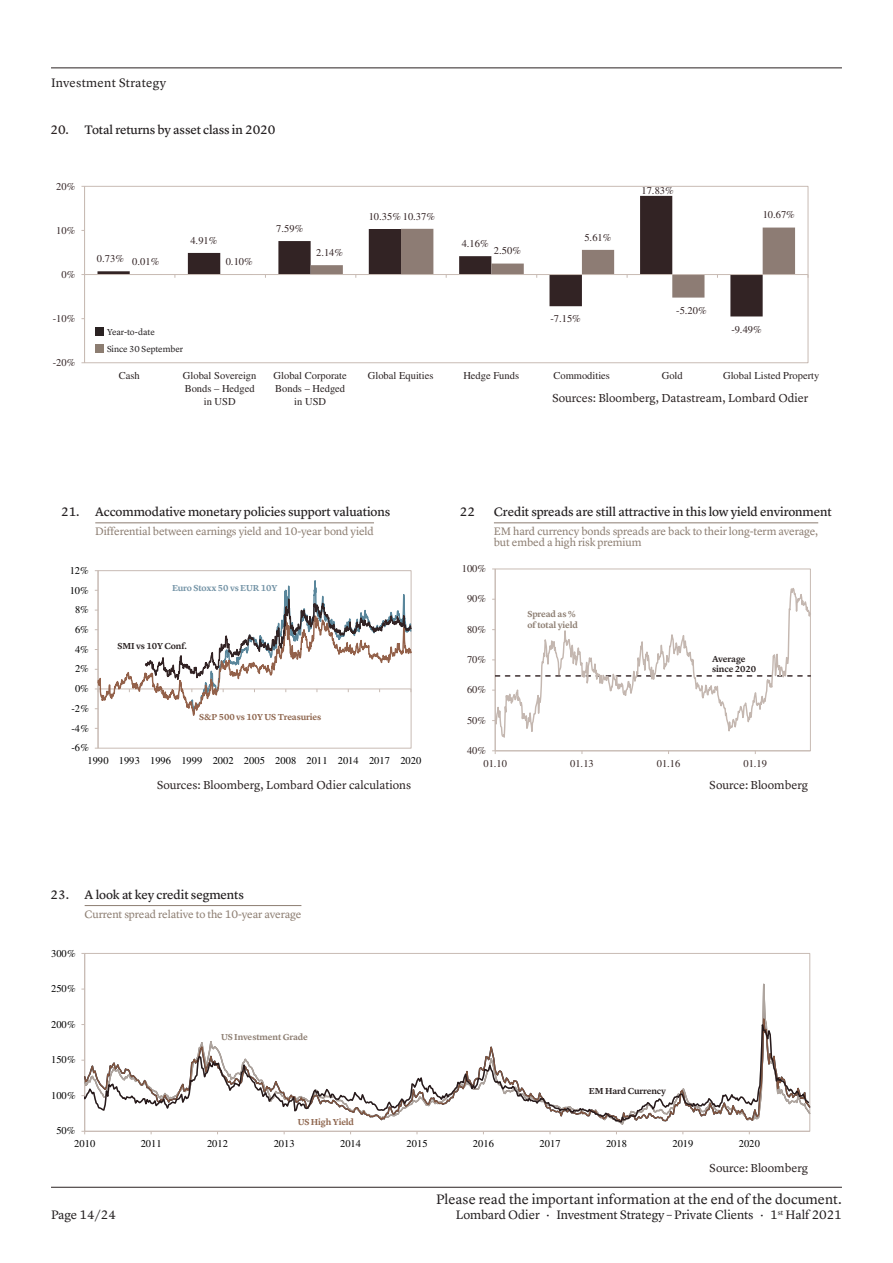
<style>
.page{position:relative;width:893px;height:1263px;background:#fff}
.page>*{position:absolute;margin:0;border:0;box-sizing:border-box;transform-origin:0 0}
.t1{font:14.25px "Lyon Text";color:#231f20}
.t2{font:12.75px "Lyon Text Regular No.2";letter-spacing:-.01em;color:#231f20}
.t3{font:12.75px "Lyon Text";letter-spacing:-.01em;color:#231f20}
.t4{font:12.75px "Lyon Text";letter-spacing:.02em;color:#231f20}
.t5{font:12px "Lyon Text";color:#2a2222}
.t6{font:11.25px "Lyon Text";letter-spacing:-.01em;color:#8c7d71}
.t7{font:10.5px "Times LT Std";color:#000001}
.t8{font:10.5px/12.8px "Times LT Std";color:#2a2222;text-align:center}
.t9{font:10.5px "Times LT Std";color:#322324}
.t10{font:10.5px "Times LT Std";color:#362726}
.t11{font:600 9px/10.8px "Lyon Text";letter-spacing:-.01em;color:#2a2222}
.t12{font:600 9px/10.8px "Lyon Text";letter-spacing:-.015em;color:#8c7d71}
.t13{font:600 9px "Lyon Text";letter-spacing:-.015em;color:#8d644c}
.t14{font:9px "Lyon Text";letter-spacing:-.01em;color:#231f20}
.t15{font:600 9px "Lyon Text";letter-spacing:-.01em;color:#7292a5}
.s1{color:#2a2222}
</style>
<div class="page">
<div style="left:84px;top:186px;width:724px;height:177px;border:1px solid #c8bbb4"></div>
<svg style="left:97px;top:196px;width:666px;height:120px"></svg>
<svg style="left:130px;top:228px;width:665px;height:70px"></svg>
<hr style="left:84px;top:186px;width:1px;height:177px;background:#c8bbb4">
<hr style="left:85px;top:274px;width:723px;height:1px;background:#c8bbb4">
<hr style="left:85px;top:905px;width:216px;height:1px;background:#8c7d71">
<hr style="left:95px;top:523px;width:279px;height:1px;background:#8c7d71">
<hr style="left:98px;top:571px;width:1px;height:177px;background:#c8bbb4">
<svg style="left:98px;top:570px;width:314px;height:156px"></svg>
<svg style="left:144px;top:570px;width:268px;height:148px"></svg>
<hr style="left:494px;top:523px;width:324px;height:1px;background:#8c7d71">
<hr style="left:495px;top:569px;width:1px;height:182px;background:#c8bbb4">
<svg style="left:495px;top:581px;width:316px;height:171px"></svg>
<hr style="left:84px;top:953px;width:1px;height:178px;background:#c8bbb4">
<hr style="left:85px;top:1131px;width:725px;height:1px;background:#c8bbb4">
<svg style="left:85px;top:953px;width:726px;height:173px"></svg>
<svg style="left:85px;top:995px;width:726px;height:128px"></svg>
<svg style="left:85px;top:1013px;width:725px;height:111px"></svg>
<hr style="left:51px;top:1187px;width:791px;height:1px;background:#2a2222">
<hr style="left:51px;top:68px;width:791px;height:1px;background:#2a2222">
<div style="left:95px;top:344px;width:9px;height:9px;background:#8c7d71"></div>
<div style="left:95px;top:327px;width:9px;height:9px;background:#2a2222"></div>
<p class="t4" style="left:51px;top:73px;width:117px">Investment Strategy</p>
<p class="t2" style="left:51px;top:120px;width:226px"><span class="s1">20.</span> Total returns by asset class in 2020</p>
<p class="t9" style="left:56px;top:180px;width:21px">20%</p>
<p class="t9" style="left:56px;top:224px;width:21px">10%</p>
<p class="t9" style="left:62px;top:268px;width:15px">0%</p>
<p class="t9" style="left:53px;top:312px;width:24px">-10%</p>
<p class="t9" style="left:53px;top:357px;width:24px">-20%</p>
<p class="t9" style="left:97px;top:253px;width:29px">0.73%</p>
<p class="t9" style="left:190px;top:234px;width:29px">4.91%</p>
<p class="t9" style="left:132px;top:256px;width:29px">0.01%</p>
<p class="t9" style="left:226px;top:256px;width:29px">0.10%</p>
<p class="t14" style="left:107px;top:325px;width:49px">Year-to-date</p>
<p class="t14" style="left:107px;top:342px;width:78px">Since 30 September</p>
<p class="t9" style="left:276px;top:223px;width:29px">7.59%</p>
<p class="t9" style="left:369px;top:210px;width:68px">10.35% 10.37%</p>
<p class="t9" style="left:462px;top:238px;width:29px">4.16%</p>
<p class="t9" style="left:316px;top:247px;width:29px">2.14%</p>
<p class="t9" style="left:494px;top:245px;width:29px">2.50%</p>
<p class="t9" style="left:584px;top:231px;width:29px">5.61%</p>
<p class="t9" style="left:550px;top:313px;width:32px">-7.15%</p>
<p class="t9" style="left:641px;top:185px;width:34px">17.83%</p>
<p class="t9" style="left:763px;top:209px;width:34px">10.67%</p>
<p class="t9" style="left:676px;top:304px;width:32px">-5.20%</p>
<p class="t9" style="left:731px;top:323px;width:32px">-9.49%</p>
<p class="t8" style="left:119px;top:369px;width:22px">Cash</p>
<p class="t8" style="left:183px;top:369px;width:75px">Global Sovereign<br>Bonds – Hedged in USD</p>
<p class="t8" style="left:274px;top:369px;width:75px">Global Corporate</p>
<p class="t8" style="left:368px;top:369px;width:67px">Global Equities</p>
<p class="t8" style="left:463px;top:369px;width:57px">Hedge Funds</p>
<p class="t8" style="left:553px;top:369px;width:58px">Commodities</p>
<p class="t8" style="left:662px;top:369px;width:22px">Gold</p>
<p class="t8" style="left:723px;top:369px;width:98px">Global Listed Property</p>
<p class="t8" style="left:275px;top:382px;width:71px">Bonds – Hedged in USD</p>
<p class="t5" style="left:552px;top:389px;width:258px">Sources: Bloomberg, Datastream, Lombard Odier</p>
<p class="t2" style="left:61px;top:502px;width:330px">21. Accommodative monetary policies support valuations</p>
<p class="t6" style="left:95px;top:522px;width:280px">Differential between earnings yield and 10-year bond yield</p>
<p class="t7" style="left:70px;top:564px;width:21px">12%</p>
<p class="t7" style="left:70px;top:584px;width:21px">10%</p>
<p class="t7" style="left:75px;top:604px;width:15px">8%</p>
<p class="t7" style="left:75px;top:623px;width:15px">6%</p>
<p class="t7" style="left:75px;top:643px;width:15px">4%</p>
<p class="t7" style="left:75px;top:663px;width:15px">2%</p>
<p class="t7" style="left:75px;top:683px;width:15px">0%</p>
<p class="t7" style="left:72px;top:702px;width:19px">-2%</p>
<p class="t7" style="left:72px;top:722px;width:19px">-4%</p>
<p class="t7" style="left:72px;top:742px;width:19px">-6%</p>
<p class="t15" style="left:172px;top:581px;width:107px">Euro Stoxx 50 vs EUR 10Y</p>
<p class="t11" style="left:118px;top:640px;width:71px">SMI vs 10Y Conf.</p>
<p class="t13" style="left:199px;top:710px;width:124px">S&amp;P 500 vs 10Y US Treasuries</p>
<p class="t7" style="left:88px;top:754px;width:335px">1990 1993 1996 1999 2002 2005 2008 2011 2014 2017 2020</p>
<p class="t5" style="left:157px;top:776px;width:255px">Sources: Bloomberg, Lombard Odier calculations</p>
<p class="t2" style="left:51px;top:885px;width:195px">23. A look at key credit segments</p>
<p class="t6" style="left:85px;top:905px;width:218px">Current spread relative to the 10-year average</p>
<p class="t7" style="left:51px;top:947px;width:26px">300%</p>
<p class="t7" style="left:51px;top:983px;width:26px">250%</p>
<p class="t7" style="left:51px;top:1018px;width:26px">200%</p>
<p class="t7" style="left:51px;top:1054px;width:26px">150%</p>
<p class="t7" style="left:51px;top:1089px;width:26px">100%</p>
<p class="t7" style="left:56px;top:1125px;width:21px">50%</p>
<p class="t12" style="left:221px;top:1031px;width:88px">US Investment Grade</p>
<p class="t13" style="left:298px;top:1115px;width:58px">US High Yield</p>
<p class="t2" style="left:460px;top:502px;width:17px">22</p>
<p class="t2" style="left:494px;top:502px;width:339px">Credit spreads are still attractive in this low yield environment</p>
<p class="t6" style="left:494px;top:522px;width:326px">EM hard currency bonds spreads are back to their long-term average,</p>
<p class="t6" style="left:494px;top:534px;width:149px">but embed a high risk premium</p>
<p class="t10" style="left:462px;top:563px;width:26px">100%</p>
<p class="t10" style="left:467px;top:593px;width:21px">90%</p>
<p class="t10" style="left:467px;top:623px;width:21px">80%</p>
<p class="t10" style="left:467px;top:654px;width:21px">70%</p>
<p class="t10" style="left:467px;top:684px;width:21px">60%</p>
<p class="t10" style="left:467px;top:714px;width:21px">50%</p>
<p class="t10" style="left:467px;top:745px;width:21px">40%</p>
<p class="t12" style="left:528px;top:608px;width:52px">Spread as % of total yield</p>
<p class="t11" style="left:712px;top:652px;width:46px">Average since 2020</p>
<p class="t10" style="left:483px;top:757px;width:25px">01.10</p>
<p class="t10" style="left:570px;top:757px;width:25px">01.13</p>
<p class="t10" style="left:657px;top:757px;width:25px">01.16</p>
<p class="t10" style="left:743px;top:757px;width:25px">01.19</p>
<p class="t5" style="left:710px;top:776px;width:100px">Source: Bloomberg</p>
<p class="t11" style="left:589px;top:1084px;width:79px">EM Hard Currency</p>
<p class="t7" style="left:74px;top:1137px;width:23px">2010</p>
<p class="t7" style="left:141px;top:1137px;width:23px">2011</p>
<p class="t7" style="left:207px;top:1137px;width:23px">2012</p>
<p class="t7" style="left:274px;top:1137px;width:23px">2013</p>
<p class="t7" style="left:340px;top:1137px;width:23px">2014</p>
<p class="t7" style="left:407px;top:1137px;width:23px">2015</p>
<p class="t7" style="left:473px;top:1137px;width:23px">2016</p>
<p class="t7" style="left:540px;top:1137px;width:23px">2017</p>
<p class="t7" style="left:606px;top:1137px;width:23px">2018</p>
<p class="t7" style="left:672px;top:1137px;width:23px">2019</p>
<p class="t7" style="left:739px;top:1137px;width:23px">2020</p>
<p class="t3" style="left:51px;top:1205px;width:67px">Page 14/24</p>
<p class="t5" style="left:710px;top:1158px;width:100px">Source: Bloomberg</p>
<p class="t1" style="left:436px;top:1188px;width:407px">Please read the important information at the end of the document.</p>
<p class="t3" style="left:456px;top:1205px;width:388px">Lombard Odier · Investment Strategy – Private Clients · 1<sup>st</sup> Half 2021</p>
</div>
